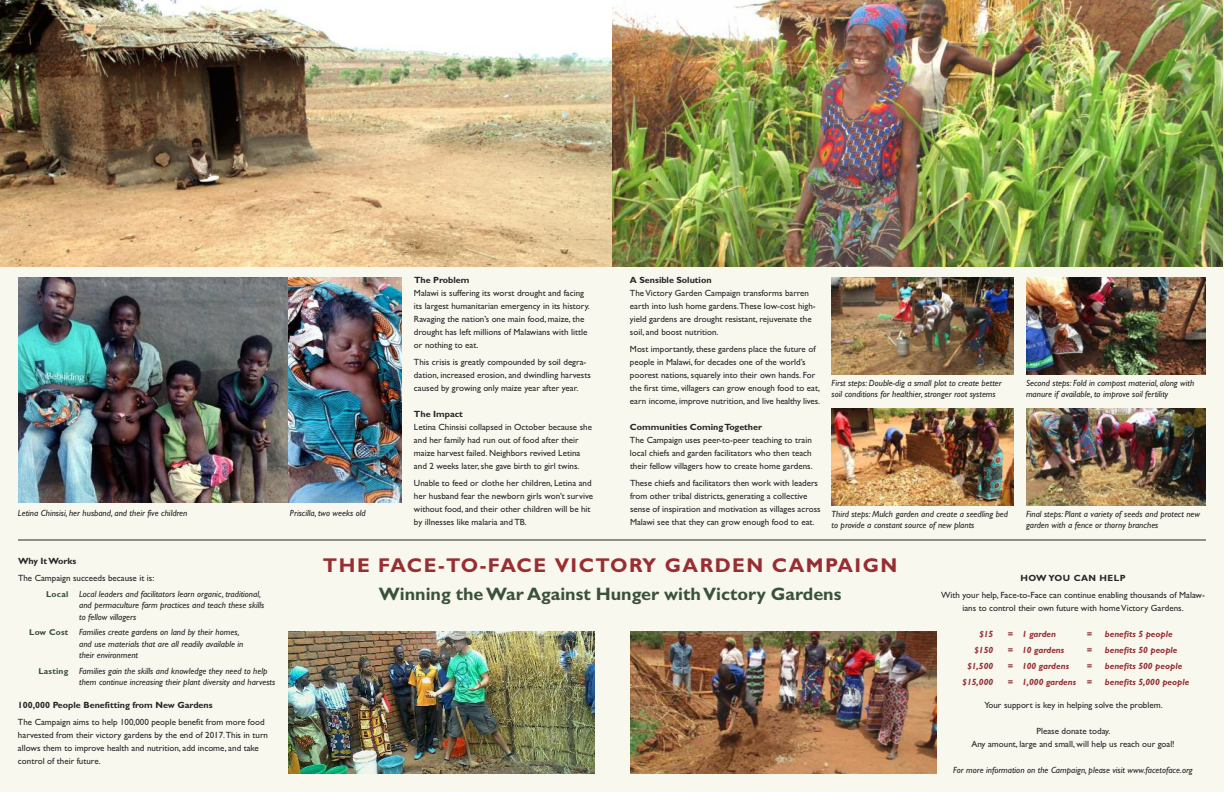
<style>
.page{position:relative;width:1224px;height:792px;background:#f8f8ef}
.page>*{position:absolute;margin:0;border:0;box-sizing:border-box;transform-origin:0 0}
.t1{font:700 20px "Gill Sans";letter-spacing:.075em;color:#992e32}
.t2{font:700 18px "Gill Sans";color:#3b523a}
.t3{font:9px/13px "Gill Sans";color:#272627}
.t4{font:italic 9px/10.8px "Gill Sans";color:#272627}
.t5{font:italic 700 9px "Gill Sans";color:#992e32}
.t6{font:700 9px "Gill Sans";color:#272627}
.t7{font:700 9px "Gill Sans";letter-spacing:.05em;color:#272627}
.s1{font-style:normal}
.s2{font-weight:700;font-style:normal;font-size:8.5px;color:#3b523a}
</style>
<div class="page">
<img style="left:0;top:0;width:612px;height:266px">
<img style="left:612px;top:0;width:611px;height:266px">
<img style="left:18px;top:277px;width:270px;height:225px">
<img style="left:288px;top:277px;width:114px;height:225px">
<img style="left:1026px;top:277px;width:180px;height:97px">
<img style="left:1026px;top:408px;width:180px;height:98px">
<img style="left:832px;top:277px;width:182px;height:97px">
<img style="left:832px;top:408px;width:182px;height:98px">
<img style="left:288px;top:632px;width:306px;height:142px">
<img style="left:630px;top:631px;width:306px;height:143px">
<hr style="left:18px;top:539px;width:1188px;height:1px;background:#272627">
<p class="t6" style="left:630px;top:275px;width:83px">A Sensible Solution</p>
<p class="t3" style="left:630px;top:287px;width:187px">TheVictory Garden Campaign transforms barren earth into lush home gardens.These low-cost high&shy;yield gardens are drought resistant, rejuvenate the soil, and boost nutrition.</p>
<p class="t3" style="left:630px;top:343px;width:192px">Most importantly, these gardens place the future of people in Malawi, for decades one of the world’s poorest nations, squarely into their own hands. For the first time, villagers can grow enough food to eat, earn income, improve nutrition, and live healthy lives.</p>
<p class="t6" style="left:630px;top:422px;width:134px">Communities ComingTogether</p>
<p class="t3" style="left:630px;top:434px;width:184px;text-align:justify">The Campaign uses peer-to-peer teaching to train local chiefs and garden facilitators who then teach their fellow villagers how to create home gardens.</p>
<p class="t3" style="left:630px;top:477px;width:192px">These chiefs and facilitators then work with leaders from other tribal districts, generating a collective sense of inspiration and motivation as villages across Malawi see that they can grow enough food to eat.</p>
<p class="t6" style="left:414px;top:275px;width:57px">The Problem</p>
<p class="t3" style="left:414px;top:287px;width:177px">Malawi is suffering its worst drought and facing its largest humanitarian emergency in its history.<br>Ravaging the nation’s one main food, maize, the drought has left millions of Malawians with little or nothing to eat.</p>
<p class="t3" style="left:414px;top:356px;width:178px">This crisis is greatly compounded by soil degra&shy;dation, increased erosion, and dwindling harvests caused by growing only maize year after year.</p>
<p class="t6" style="left:414px;top:409px;width:50px">The Impact</p>
<p class="t3" style="left:414px;top:421px;width:180px">Letina Chinsisi collapsed in October because she and her family had run out of food after their maize harvest failed. Neighbors revived Letina and 2 weeks later, she gave birth to girl twins.</p>
<p class="t3" style="left:414px;top:477px;width:181px">Unable to feed or clothe her children, Letina and her husband fear the newborn girls won’t survive without food, and their other children will be hit by illnesses like malaria and TB.</p>
<p class="t4" style="left:832px;top:378px;width:172px">First steps: Double-dig a small plot to create better soil conditions for healthier, stronger root systems</p>
<p class="t4" style="left:1026px;top:378px;width:170px">Second steps: Fold in compost material, along with manure if available, to improve soil fertility</p>
<p class="t4" style="left:18px;top:507px;width:171px">Letina Chinsisi, her husband, and their five children</p>
<p class="t4" style="left:290px;top:507px;width:77px">Priscilla, two weeks old</p>
<p class="t4" style="left:832px;top:509px;width:178px">Third steps: Mulch garden and create a seedling bed to provide a constant source of new plants</p>
<p class="t4" style="left:1026px;top:509px;width:176px">Final steps: Plant a variety of seeds and protect new garden with a fence or thorny branches</p>
<h1 class="t1" style="left:323px;top:553px;width:576px">THE FACE-TO-FACE VICTORY GARDEN CAMPAIGN</h1>
<h2 class="t2" style="left:379px;top:583px;width:464px">Winning theWar Against Hunger withVictory Gardens</h2>
<p class="t6" style="left:18px;top:556px;width:60px">Why ItWorks</p>
<p class="t4" style="left:46px;top:570px;width:216px;line-height:15.5px;text-indent:-28px"><span class="s1">The Campaign succeeds because it is:<br></span><span class="s2">Local</span> Local leaders and facilitators learn organic, traditional,</p>
<p class="t4" style="left:79px;top:599px;width:187px;line-height:11.5px">and permaculture farm practices and teach these skills to fellow villagers</p>
<p class="t4" style="left:79px;top:626px;width:166px;line-height:11.5px;text-indent:-50px"><span class="s2">Low Cost</span> Families create gardens on land by their homes, and use materials that are all readily available in their environment</p>
<p class="t4" style="left:79px;top:665px;width:198px;line-height:11.5px;text-indent:-41px"><span class="s2">Lasting</span> Families gain the skills and knowledge they need to help them continue increasing their plant diversity and harvests</p>
<p class="t6" style="left:18px;top:700px;width:196px">100,000 People Benefitting from New Gardens</p>
<p class="t3" style="left:18px;top:716px;width:252px">The Campaign aims to help 100,000 people benefit from more food harvested from their victory gardens by the end of 2017.This in turn allows them to improve health and nutrition, add income, and take control of their future.</p>
<p class="t7" style="left:1020px;top:573px;width:107px">HOW YOU CAN HELP</p>
<p class="t3" style="left:941px;top:589px;width:265px;text-align:center">With your help, Face-to-Face can continue enabling thousands of Malaw&shy;ians to control their own future with homeVictory Gardens.</p>
<p class="t5" style="left:979px;top:629px;width:15px">$15</p>
<p class="t5" style="left:1008px;top:629px;width:50px">= 1 garden</p>
<p class="t5" style="left:1087px;top:629px;width:7px">=</p>
<p class="t5" style="left:1105px;top:629px;width:69px">benefits 5 people</p>
<p class="t5" style="left:975px;top:645px;width:20px">$150</p>
<p class="t5" style="left:1008px;top:645px;width:58px">= 10 gardens</p>
<p class="t5" style="left:1087px;top:645px;width:7px">=</p>
<p class="t5" style="left:1105px;top:645px;width:74px">benefits 50 people</p>
<p class="t5" style="left:967px;top:661px;width:27px">$1,500</p>
<p class="t5" style="left:1008px;top:661px;width:63px">= 100 gardens</p>
<p class="t5" style="left:1087px;top:661px;width:7px">=</p>
<p class="t5" style="left:1105px;top:661px;width:79px">benefits 500 people</p>
<p class="t5" style="left:963px;top:677px;width:32px">$15,000</p>
<p class="t5" style="left:1008px;top:677px;width:86px">= 1,000 gardens =</p>
<p class="t5" style="left:1105px;top:677px;width:86px">benefits 5,000 people</p>
<p class="t3" style="left:984px;top:699px;width:180px">Your support is key in helping solve the problem.</p>
<p class="t3" style="left:971px;top:725px;width:205px;text-align:center">Please donate today.<br>Any amount, large and small, will help us reach our goal!</p>
<p class="t4" style="left:953px;top:765px;width:241px">For more information on the Campaign, please visit www.facetoface.org</p>
</div>
